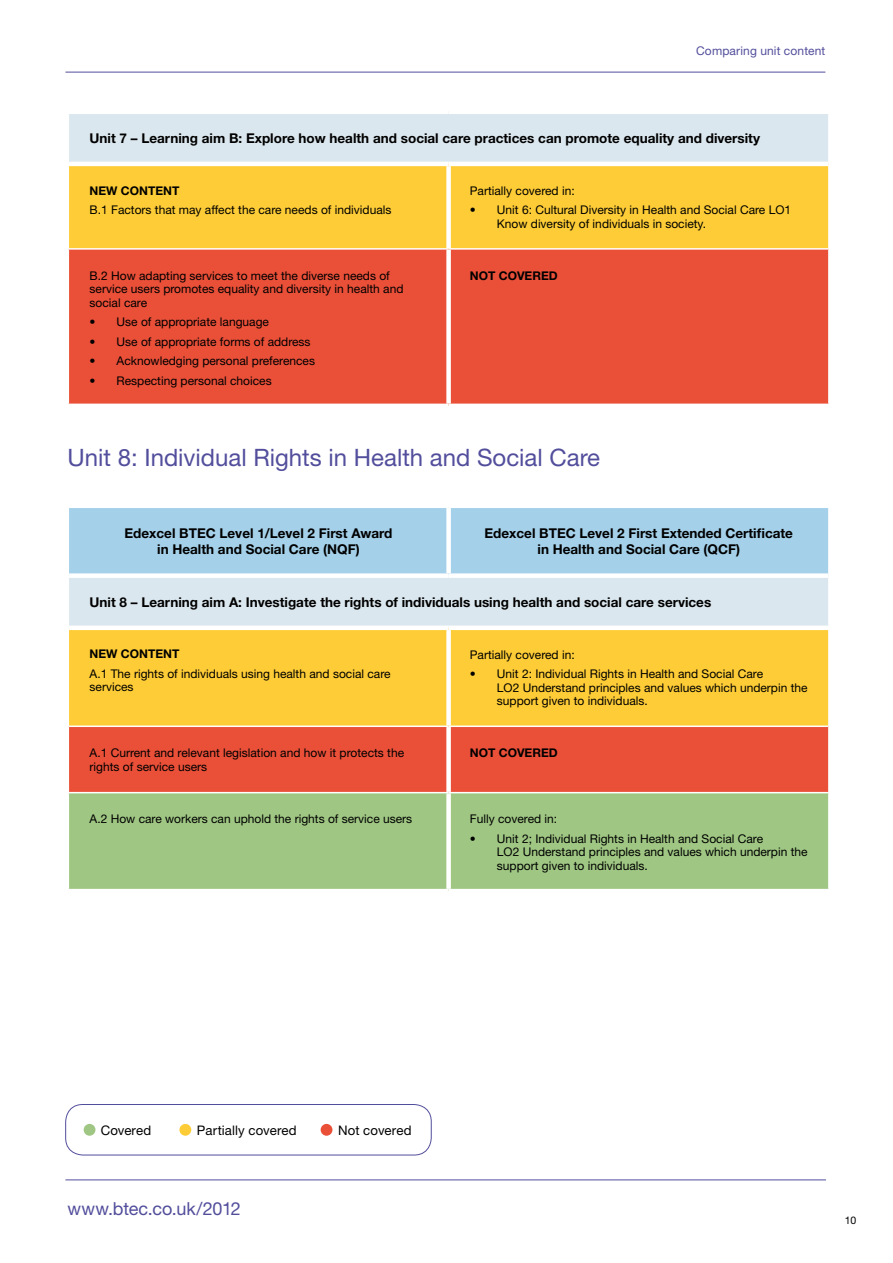
<style>
.page{position:relative;width:893px;height:1263px;background:#fff}
.page>*{position:absolute;margin:0;border:0;box-sizing:border-box;transform-origin:0 0}
.t1{font:24px "Helvetica Neue LT Std";color:#524e9c}
.t2{font:18px "Helvetica Neue";letter-spacing:-.005em;color:#524e9c}
.t3{font:700 13.5px/16.2px "Helvetica Neue LT Std";color:#000;text-align:center}
.t4{font:13.2px "Helvetica Neue";letter-spacing:.01em;color:#000}
.t5{font:12px/13.5px "Helvetica Neue";color:#000}
.t6{font:700 12px "Helvetica Neue";color:#000}
.t7{font:12px "Helvetica Neue";letter-spacing:.015em;color:#524e9c}
.t8{font:10.5px "Helvetica Neue LT Std";color:#000}
</style>
<div class="page">
<hr style="left:65px;top:72px;width:760px;height:1px;background:#524e9c">
<hr style="left:65px;top:1179px;width:761px;height:1px;background:#524e9c">
<div style="left:65px;top:1104px;width:366px;height:51px;border:1px solid #524e9c;border-radius:17px"></div>
<div style="left:84px;top:1124px;width:11px;height:12px;background:#9fc783;border-radius:50%"></div>
<div style="left:321px;top:1124px;width:11px;height:12px;background:#ea4f38;border-radius:50%"></div>
<div style="left:179px;top:1124px;width:12px;height:12px;background:#fecc36;border-radius:50%"></div>
<div style="left:69px;top:508px;width:759px;height:65px;background:#a4d0e9"></div>
<div style="left:68px;top:576px;width:761px;height:52px;background:#dbe7ee"></div>
<div style="left:69px;top:630px;width:759px;height:95px;background:#fecc36"></div>
<div style="left:69px;top:727px;width:759px;height:65px;background:#ea4f38"></div>
<div style="left:69px;top:793px;width:759px;height:96px;background:#9fc783"></div>
<div style="left:69px;top:625px;width:380px;height:5px;background:#fff"></div>
<div style="left:449px;top:625px;width:381px;height:5px;background:#fff"></div>
<div style="left:446px;top:630px;width:5px;height:95px;background:#fff"></div>
<div style="left:446px;top:793px;width:5px;height:96px;background:#fff"></div>
<div style="left:446px;top:727px;width:5px;height:65px;background:#fff"></div>
<hr style="left:68px;top:576px;width:1px;height:52px;background:#fff">
<div style="left:446px;top:508px;width:5px;height:65px;background:#fff"></div>
<hr style="left:828px;top:576px;width:2px;height:49px;background:#fff">
<div style="left:69px;top:573px;width:380px;height:5px;background:#fff"></div>
<div style="left:449px;top:573px;width:379px;height:5px;background:#fff"></div>
<div style="left:68px;top:112px;width:761px;height:52px;background:#dbe7ee"></div>
<div style="left:69px;top:166px;width:759px;height:82px;background:#fecc36"></div>
<div style="left:69px;top:250px;width:759px;height:154px;background:#ea4f38"></div>
<div style="left:68px;top:109px;width:381px;height:5px;background:#fff"></div>
<div style="left:449px;top:109px;width:381px;height:5px;background:#fff"></div>
<hr style="left:68px;top:162px;width:381px;height:4px;background:#fff">
<hr style="left:449px;top:162px;width:379px;height:4px;background:#fff">
<div style="left:446px;top:166px;width:5px;height:82px;background:#fff"></div>
<div style="left:446px;top:250px;width:5px;height:154px;background:#fff"></div>
<hr style="left:68px;top:114px;width:1px;height:48px;background:#fff">
<hr style="left:828px;top:114px;width:2px;height:50px;background:#fff">
<p class="t7" style="left:696px;top:44px;width:131px">Comparing unit content</p>
<p class="t3" style="left:90px;top:129px;width:672px">Unit 7 – Learning aim B: Explore how health and social care practices can promote equality and diversity</p>
<p class="t6" style="left:90px;top:183px;width:91px">NEW CONTENT</p>
<p class="t5" style="left:90px;top:203px;width:303px">B.1 Factors that may affect the care needs of individuals</p>
<p class="t5" style="left:90px;top:268px;width:315px">B.2 How adapting services to meet the diverse needs of service users promotes equality and diversity in health and social care</p>
<p class="t5" style="left:90px;top:315px;width:181px">• Use of appropriate language</p>
<p class="t5" style="left:90px;top:334px;width:223px">• Use of appropriate forms of address</p>
<p class="t5" style="left:90px;top:354px;width:227px">• Acknowledging personal preferences</p>
<p class="t5" style="left:90px;top:373px;width:184px">• Respecting personal choices</p>
<p class="t5" style="left:470px;top:183px;width:106px">Partially covered in:</p>
<p class="t5" style="left:497px;top:203px;width:296px;text-indent:-27px">• Unit 6: Cultural Diversity in Health and Social Care LO1<br>Know diversity of individuals in society.</p>
<p class="t6" style="left:470px;top:268px;width:89px">NOT COVERED</p>
<h1 class="t1" style="left:68px;top:443px;width:534px">Unit 8: Individual Rights in Health and Social Care</h1>
<p class="t3" style="left:125px;top:525px;width:269px">Edexcel BTEC Level 1/Level 2 First Award in Health and Social Care (NQF)</p>
<p class="t3" style="left:484px;top:525px;width:310px">Edexcel BTEC Level 2 First Extended Certificate in Health and Social Care (QCF)</p>
<p class="t3" style="left:90px;top:593px;width:623px">Unit 8 – Learning aim A: Investigate the rights of individuals using health and social care services</p>
<p class="t6" style="left:90px;top:647px;width:91px">NEW CONTENT</p>
<p class="t5" style="left:90px;top:667px;width:302px">A.1 The rights of individuals using health and social care services</p>
<p class="t5" style="left:470px;top:647px;width:106px">Partially covered in:</p>
<p class="t5" style="left:497px;top:667px;width:312px;text-indent:-27px">• Unit 2: Individual Rights in Health and Social Care<br>LO2 Understand principles and values which underpin the support given to individuals.</p>
<p class="t5" style="left:90px;top:745px;width:316px;line-height:14.4px">A.1 Current and relevant legislation and how it protects the rights of service users</p>
<p class="t6" style="left:470px;top:745px;width:89px">NOT COVERED</p>
<p class="t5" style="left:90px;top:812px;width:324px">A.2 How care workers can uphold the rights of service users</p>
<p class="t5" style="left:470px;top:812px;width:89px">Fully covered in:</p>
<p class="t5" style="left:497px;top:832px;width:312px;text-indent:-27px">• Unit 2; Individual Rights in Health and Social Care<br>LO2 Understand principles and values which underpin the support given to individuals.</p>
<p class="t4" style="left:101px;top:1122px;width:52px">Covered</p>
<p class="t4" style="left:197px;top:1122px;width:101px">Partially covered</p>
<p class="t4" style="left:338px;top:1122px;width:75px">Not covered</p>
<h2 class="t2" style="left:68px;top:1198px;width:175px">www.btec.co.uk/2012</h2>
<p class="t8" style="left:845px;top:1214px;width:13px">10</p>
</div>
